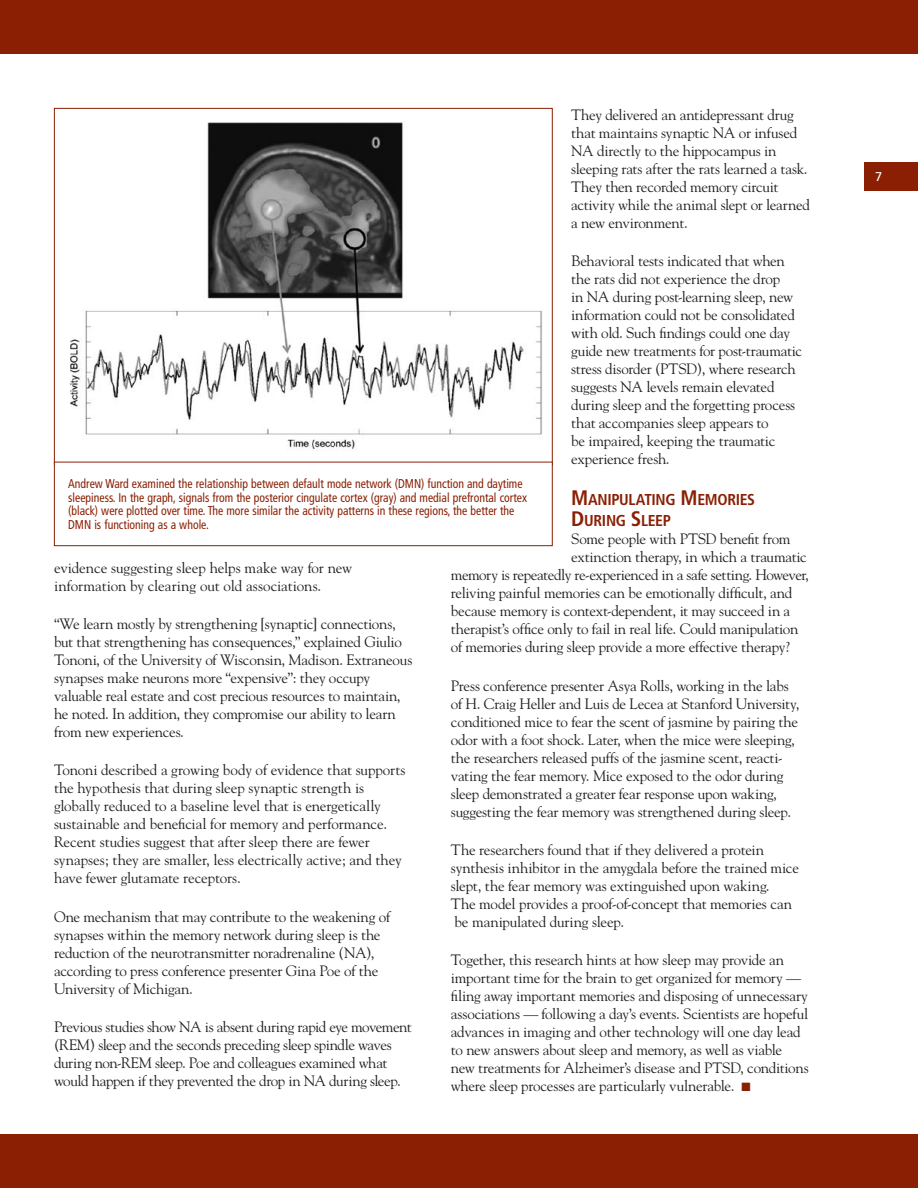
<style>
.page{position:relative;width:918px;height:1188px;background:#fff}
.page>*{position:absolute;margin:0;border:0;box-sizing:border-box;transform-origin:0 0}
.t1{font:700 condensed 15.75px/21px "Frutiger";letter-spacing:-.02em;color:#8a1f03}
.t2{font:15px/18px "Goudy";letter-spacing:-.015em;color:#231f20}
.t3{font:condensed 12.75px/13.5px "Frutiger";color:#8a1f03;scale:.92 1}
.t4{font:12.75px "Frutiger";color:#fff}
.s1{font-size:21px}
.s2{color:#8a1f03}
</style>
<div class="page">
<div style="left:0;top:0;width:918px;height:54px;background:#8a1f03"></div>
<div style="left:864px;top:162px;width:54px;height:28px;background:#8a1f03"></div>
<div style="left:0;top:1134px;width:918px;height:54px;background:#8a1f03"></div>
<img style="left:70px;top:122px;width:472px;height:327px">
<div style="left:54px;top:462px;width:499px;height:84px;border:1px solid #8a1f03"></div>
<p class="t2" style="left:571px;top:106px;width:240px">They delivered an antidepressant drug that maintains synaptic NA or infused NA directly to the hippocampus in sleeping rats after the rats learned a task.<br>They then recorded memory circuit activity while the animal slept or learned a new environment.</p>
<p class="t2" style="left:571px;top:252px;width:233px">Behavioral tests indicated that when the rats did not experience the drop<br>in NA during post-learning sleep, new information could not be consolidated with old. Such findings could one day guide new treatments for post-traumatic stress disorder (PTSD), where research suggests NA levels remain elevated during sleep and the forgetting process that accompanies sleep appears to<br>be impaired, keeping the traumatic experience fresh.</p>
<p class="t1" style="left:571px;top:489px;width:184px"><span class="s1">M</span>ANIPULATING <span class="s1">M</span>EMORIES<br><span class="s1">D</span>URING <span class="s1">S</span>LEEP</p>
<p class="t2" style="left:571px;top:530px;width:221px">Some people with PTSD benefit from</p>
<p class="t2" style="left:571px;top:548px;width:237px">extinction therapy, in which a traumatic</p>
<p class="t2" style="left:451px;top:566px;width:360px">memory is repeatedly re-experienced in a safe setting. However,</p>
<p class="t2" style="left:451px;top:584px;width:343px">reliving painful memories can be emotionally difficult, and</p>
<p class="t2" style="left:451px;top:602px;width:341px">because memory is context-dependent, it may succeed in a</p>
<p class="t2" style="left:451px;top:620px;width:349px">therapist’s office only to fail in real life. Could manipulation</p>
<p class="t2" style="left:451px;top:638px;width:340px">of memories during sleep provide a more effective therapy?</p>
<p class="t2" style="left:451px;top:676px;width:350px">Press conference presenter Asya Rolls, working in the labs of H. Craig Heller and Luis de Lecea at Stanford University, conditioned mice to fear the scent of jasmine by pairing the odor with a foot shock. Later, when the mice were sleeping, the researchers released puffs of the jasmine scent, reacti&shy;vating the fear memory. Mice exposed to the odor during sleep demonstrated a greater fear response upon waking, suggesting the fear memory was strengthened during sleep.</p>
<p class="t2" style="left:451px;top:841px;width:350px">The researchers found that if they delivered a protein synthesis inhibitor in the amygdala before the trained mice slept, the fear memory was extinguished upon waking.<br>The model provides a proof-of-concept that memories can be manipulated during sleep.</p>
<p class="t2" style="left:451px;top:951px;width:359px">Together, this research hints at how sleep may provide an important time for the brain to get organized for memory — filing away important memories and disposing of unnecessary associations — following a day’s events. Scientists are hopeful advances in imaging and other technology will one day lead to new answers about sleep and memory, as well as viable new treatments for Alzheimer’s disease and PTSD, conditions where sleep processes are particularly vulnerable. <span class="s2">■</span></p>
<p class="t3" style="left:68px;top:477px;width:500px">Andrew Ward examined the relationship between default mode network (DMN) function and daytime sleepiness. In the graph, signals from the posterior cingulate cortex (gray) and medial prefrontal cortex (black) were plotted over time. The more similar the activity patterns in these regions, the better the DMN is functioning as a whole.</p>
<p class="t2" style="left:54px;top:559px;width:300px">evidence suggesting sleep helps make way for new information by clearing out old associations.</p>
<p class="t2" style="left:54px;top:615px;width:360px">“We learn mostly by strengthening [synaptic] connections, but that strengthening has consequences,” explained Giulio Tononi, of the University of Wisconsin, Madison. Extraneous synapses make neurons more “expensive”: they occupy valuable real estate and cost precious resources to maintain, he noted. In addition, they compromise our ability to learn from new experiences.</p>
<p class="t2" style="left:54px;top:761px;width:353px">Tononi described a growing body of evidence that supports the hypothesis that during sleep synaptic strength is globally reduced to a baseline level that is energetically sustainable and beneficial for memory and performance.<br>Recent studies suggest that after sleep there are fewer synapses; they are smaller, less electrically active; and they have fewer glutamate receptors.</p>
<p class="t2" style="left:54px;top:907px;width:338px">One mechanism that may contribute to the weakening of synapses within the memory network during sleep is the reduction of the neurotransmitter noradrenaline (NA), according to press conference presenter Gina Poe of the University of Michigan.</p>
<p class="t2" style="left:54px;top:1018px;width:359px">Previous studies show NA is absent during rapid eye movement (REM) sleep and the seconds preceding sleep spindle waves during non-REM sleep. Poe and colleagues examined what would happen if they prevented the drop in NA during sleep.</p>
<p class="t4" style="left:875px;top:169px;width:9px">7</p>
</div>
